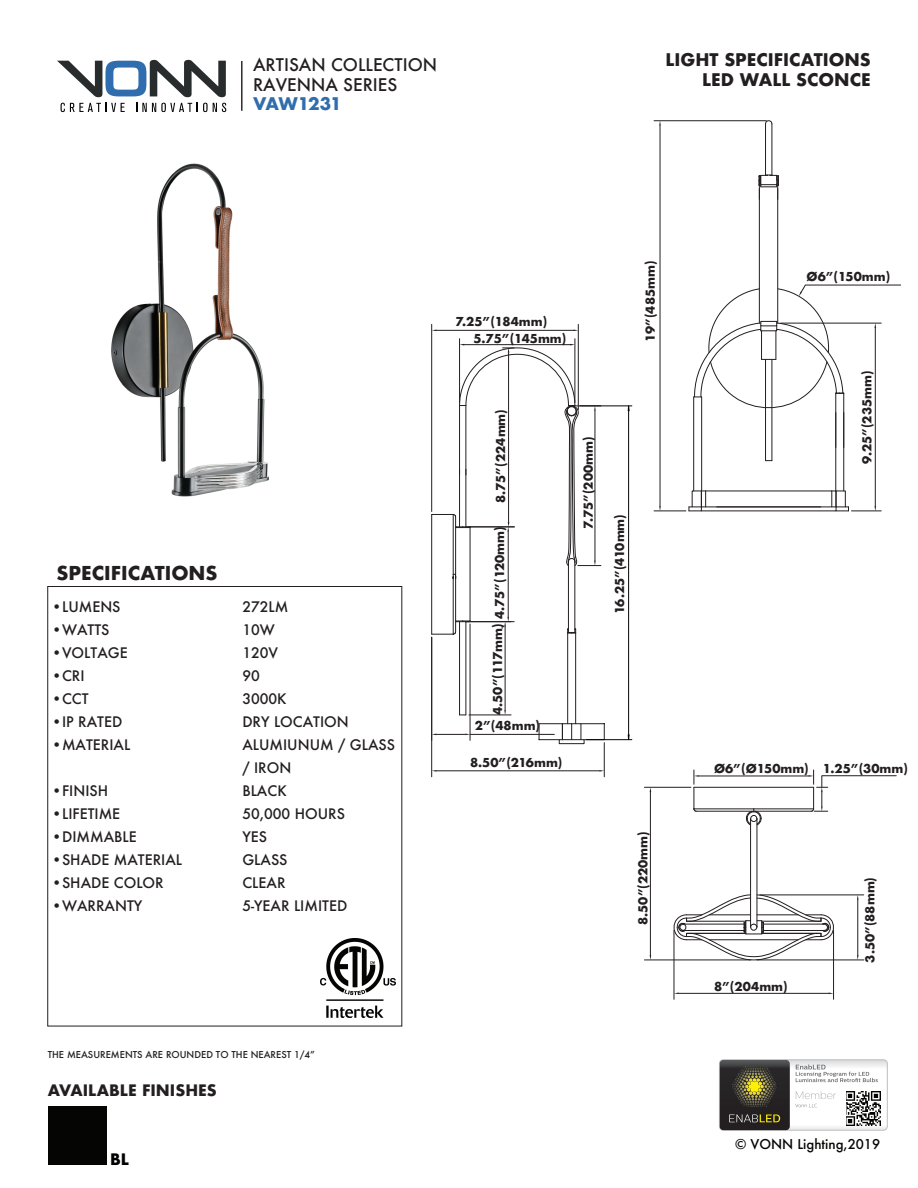
<style>
.page{position:relative;width:918px;height:1188px;background:#fff}
.page>*{position:absolute;margin:0;border:0;box-sizing:border-box;transform-origin:0 0}
.t1{font:700 18.6px "Futura";color:#231f20}
.t2{font:700 16.95px/20.4px "Futura";color:#231f20;text-align:right}
.t3{font:500 16.95px/20.4px "Futura";color:#231f20}
.t4{font:700 16.95px "Futura";letter-spacing:-.045em;color:#306dae}
.t5{font:700 15.45px "Futura";color:#231f20}
.t6{font:700 15.45px "Futura";color:#000}
.t7{font:500 14.1px/23px "Futura";color:#231f20}
.t8{font:500 13.2px "Futura";color:#050504}
.t9{font:700 12px/17.7px "Futura";color:#231f20}
.t10{font:700 12px "Futura";letter-spacing:-.02em;color:#231f20}
.t11{font:500 9.3px "Futura";color:#231f20}
</style>
<div class="page">
<img style="left:111px;top:163px;width:158px;height:334px">
<svg style="left:57px;top:60px;width:169px;height:37px"></svg>
<svg style="left:61px;top:103px;width:64px;height:9px"></svg>
<svg style="left:136px;top:103px;width:90px;height:9px"></svg>
<hr style="left:241px;top:61px;width:2px;height:50px;background:#231f20">
<div style="left:48px;top:1106px;width:59px;height:59px;background:#050504"></div>
<div style="left:47px;top:586px;width:355px;height:441px;border:1px solid #231f20"></div>
<img style="left:790px;top:1061px;width:96px;height:68px">
<div style="left:719px;top:1059px;width:169px;height:72px;border:1px solid #bcbdc0;border-radius:4px"></div>
<img style="left:720px;top:1060px;width:70px;height:70px">
<svg style="left:731px;top:1066px;width:47px;height:41px;background:#575231"></svg>
<svg style="left:729px;top:1114px;width:51px;height:8px"></svg>
<img style="left:846px;top:1091px;width:34px;height:34px">
<svg style="left:795px;top:1091px;width:41px;height:16px"></svg>
<svg style="left:796px;top:1064px;width:82px;height:18px"></svg>
<hr style="left:750px;top:819px;width:1px;height:108px;background:#231f20">
<hr style="left:757px;top:819px;width:1px;height:108px;background:#231f20">
<hr style="left:694px;top:787px;width:120px;height:1px;background:#231f20">
<hr style="left:754px;top:811px;width:57px;height:1px;background:#231f20">
<hr style="left:696px;top:811px;width:58px;height:1px;background:#231f20">
<hr style="left:754px;top:808px;width:59px;height:1px;background:#231f20">
<hr style="left:694px;top:808px;width:60px;height:1px;background:#231f20">
<svg style="left:670px;top:894px;width:167px;height:67px"></svg>
<svg style="left:746px;top:808px;width:16px;height:18px"></svg>
<hr style="left:466px;top:622px;width:1px;height:93px;background:#231f20">
<hr style="left:459px;top:622px;width:1px;height:93px;background:#231f20">
<hr style="left:575px;top:633px;width:1px;height:91px;background:#231f20">
<hr style="left:567px;top:633px;width:1px;height:91px;background:#231f20">
<div style="left:559px;top:739px;width:25px;height:5px;border:1px solid #231f20"></div>
<hr style="left:431px;top:514px;width:1px;height:120px;background:#231f20">
<svg style="left:539px;top:723px;width:66px;height:17px"></svg>
<hr style="left:772px;top:124px;width:1px;height:51px;background:#231f20">
<hr style="left:765px;top:124px;width:1px;height:51px;background:#231f20">
<svg style="left:765px;top:120px;width:8px;height:5px"></svg>
<hr style="left:701px;top:397px;width:1px;height:94px;background:#231f20">
<hr style="left:693px;top:397px;width:1px;height:94px;background:#231f20">
<hr style="left:835px;top:393px;width:1px;height:98px;background:#231f20">
<hr style="left:843px;top:393px;width:1px;height:98px;background:#231f20">
<hr style="left:777px;top:179px;width:1px;height:144px;background:#231f20">
<hr style="left:759px;top:179px;width:1px;height:144px;background:#231f20">
<svg style="left:689px;top:490px;width:160px;height:22px"></svg>
<hr style="left:760px;top:895px;width:104px;height:1px;background:#231f20">
<hr style="left:757px;top:960px;width:107px;height:1px;background:#231f20">
<hr style="left:857px;top:900px;width:1px;height:55px;background:#231f20">
<hr style="left:431px;top:324px;width:1px;height:187px;background:#231f20">
<hr style="left:470px;top:624px;width:1px;height:116px;background:#231f20">
<hr style="left:470px;top:734px;width:84px;height:1px;background:#231f20">
<svg style="left:432px;top:734px;width:38px;height:1px"></svg>
<hr style="left:674px;top:930px;width:1px;height:69px;background:#231f20">
<hr style="left:833px;top:930px;width:1px;height:69px;background:#231f20">
<hr style="left:679px;top:993px;width:150px;height:1px;background:#231f20">
<hr style="left:644px;top:960px;width:107px;height:1px;background:#231f20">
<hr style="left:644px;top:787px;width:47px;height:1px;background:#231f20">
<hr style="left:650px;top:792px;width:1px;height:163px;background:#231f20">
<hr style="left:699px;top:776px;width:110px;height:1px;background:#231f20">
<svg style="left:693px;top:770px;width:6px;height:42px"></svg>
<svg style="left:809px;top:770px;width:88px;height:42px"></svg>
<hr style="left:654px;top:511px;width:32px;height:1px;background:#231f20">
<hr style="left:654px;top:120px;width:112px;height:1px;background:#231f20">
<hr style="left:660px;top:126px;width:1px;height:380px;background:#231f20">
<hr style="left:469px;top:715px;width:42px;height:1px;background:#231f20">
<hr style="left:505px;top:626px;width:1px;height:84px;background:#231f20">
<hr style="left:772px;top:359px;width:1px;height:102px;background:#231f20">
<hr style="left:765px;top:359px;width:1px;height:102px;background:#231f20">
<hr style="left:431px;top:637px;width:1px;height:140px;background:#231f20">
<hr style="left:604px;top:743px;width:1px;height:34px;background:#231f20">
<hr style="left:436px;top:770px;width:163px;height:1px;background:#231f20">
<svg style="left:432px;top:324px;width:169px;height:376px"></svg>
<svg style="left:759px;top:175px;width:20px;height:24px"></svg>
<hr style="left:851px;top:511px;width:30px;height:1px;background:#231f20">
<hr style="left:875px;top:328px;width:1px;height:178px;background:#231f20">
<svg style="left:694px;top:284px;width:207px;height:138px"></svg>
<hr style="left:580px;top:406px;width:52px;height:1px;background:#050504">
<hr style="left:586px;top:739px;width:46px;height:1px;background:#050504">
<hr style="left:628px;top:411px;width:1px;height:324px;background:#050504">
<svg style="left:627px;top:405px;width:3px;height:7px"></svg>
<svg style="left:627px;top:734px;width:3px;height:7px"></svg>
<img style="left:320px;top:938px;width:76px;height:80px">
<p class="t3" style="left:253px;top:54px;width:186px">ARTISAN COLLECTION<br>RAVENNA SERIES</p>
<p class="t4" style="left:253px;top:92px;width:90px">VAW1231</p>
<p class="t2" style="left:665px;top:49px;width:207px">LIGHT SPECIFICATIONS<br>LED WALL SCONCE</p>
<h1 class="t1" style="left:56px;top:559px;width:163px">SPECIFICATIONS</h1>
<p class="t7" style="left:51px;top:596px;width:71px">•LUMENS</p>
<p class="t7" style="left:242px;top:596px;width:48px">272LM</p>
<p class="t7" style="left:51px;top:619px;width:60px">•WATTS</p>
<p class="t7" style="left:242px;top:619px;width:34px">10W</p>
<p class="t7" style="left:51px;top:642px;width:78px">•VOLTAGE</p>
<p class="t7" style="left:242px;top:642px;width:37px">120V</p>
<p class="t7" style="left:51px;top:665px;width:35px">•CRI</p>
<p class="t7" style="left:242px;top:665px;width:19px">90</p>
<p class="t7" style="left:51px;top:688px;width:39px">•CCT</p>
<p class="t7" style="left:242px;top:688px;width:46px">3000K</p>
<p class="t7" style="left:51px;top:711px;width:72px">•IP RATED</p>
<p class="t7" style="left:242px;top:711px;width:108px">DRY LOCATION</p>
<p class="t7" style="left:51px;top:734px;width:80px">•MATERIAL</p>
<p class="t7" style="left:242px;top:734px;width:154px">ALUMIUNUM / GLASS / IRON</p>
<p class="t7" style="left:51px;top:779px;width:58px">•FINISH</p>
<p class="t7" style="left:242px;top:779px;width:46px">BLACK</p>
<p class="t7" style="left:51px;top:802px;width:70px">•LIFETIME</p>
<p class="t7" style="left:242px;top:802px;width:104px">50,000 HOURS</p>
<p class="t7" style="left:51px;top:825px;width:87px">•DIMMABLE</p>
<p class="t7" style="left:242px;top:825px;width:26px">YES</p>
<p class="t7" style="left:51px;top:848px;width:132px">•SHADE MATERIAL</p>
<p class="t7" style="left:242px;top:848px;width:47px">GLASS</p>
<p class="t7" style="left:51px;top:871px;width:114px">•SHADE COLOR</p>
<p class="t7" style="left:242px;top:871px;width:45px">CLEAR</p>
<p class="t7" style="left:51px;top:894px;width:92px">•WARRANTY</p>
<p class="t7" style="left:242px;top:894px;width:106px">5-YEAR LIMITED</p>
<p class="t11" style="left:48px;top:1048px;width:269px">THE MEASUREMENTS ARE ROUNDED TO THE NEAREST 1/4”</p>
<p class="t5" style="left:48px;top:1079px;width:171px">AVAILABLE FINISHES</p>
<p class="t6" style="left:110px;top:1148px;width:20px">BL</p>
<p class="t9" style="left:473px;top:312px;width:95px;text-indent:-18px">7.25”(184mm)<br>5.75”(145mm)</p>
<p class="t9" style="left:642px;top:342px;width:82px;rotate:-90deg">19”(485mm)</p>
<p class="t9" style="left:492px;top:503px;width:95px;rotate:-90deg">8.75”(224mm)</p>
<p class="t9" style="left:491px;top:619px;width:94px;rotate:-90deg">4.75”(120mm)</p>
<p class="t9" style="left:489px;top:715px;width:93px;rotate:-90deg">4.50”(117mm)</p>
<p class="t9" style="left:475px;top:717px;width:67px">2”(48mm)</p>
<p class="t9" style="left:470px;top:754px;width:94px">8.50”(216mm)</p>
<p class="t9" style="left:579px;top:529px;width:94px;rotate:-90deg">7.75”(200mm)</p>
<p class="t10" style="left:611px;top:614px;width:102px;rotate:-90deg">16.25”(410mm)</p>
<p class="t9" style="left:634px;top:925px;width:95px;rotate:-90deg">8.50”(220mm)</p>
<p class="t9" style="left:807px;top:268px;width:85px">Ø6”(150mm)</p>
<p class="t9" style="left:858px;top:464px;width:95px;rotate:-90deg">9.25”(235mm)</p>
<p class="t9" style="left:714px;top:759px;width:96px">Ø6”(Ø150mm)</p>
<p class="t9" style="left:823px;top:759px;width:87px">1.25”(30mm)</p>
<p class="t9" style="left:714px;top:977px;width:75px">8”(204mm)</p>
<p class="t9" style="left:861px;top:963px;width:87px;rotate:-90deg">3.50”(88mm)</p>
<p class="t8" style="left:735px;top:1135px;width:147px">© VONN Lighting,2019</p>
</div>
